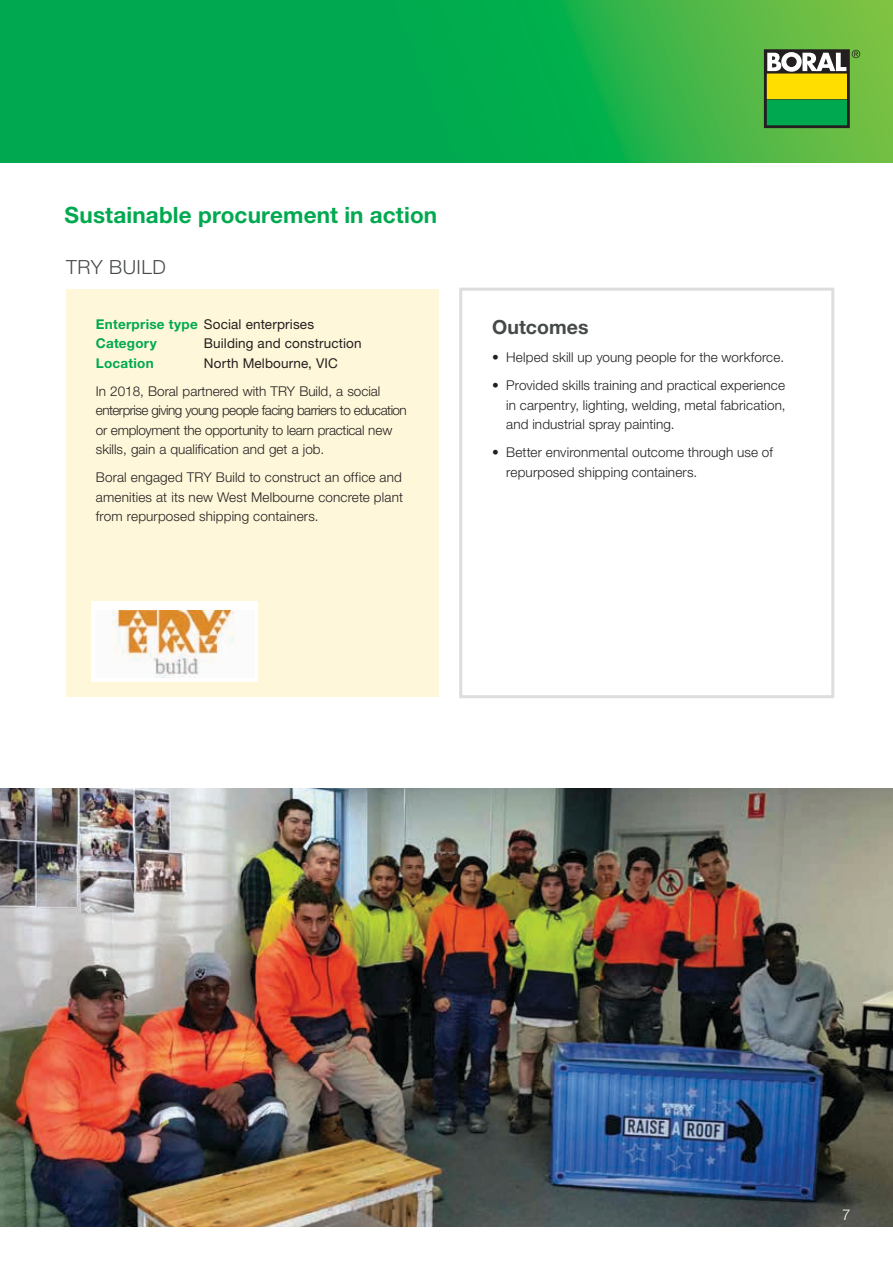
<style>
.page{position:relative;width:893px;height:1263px;background:#fff}
.page>*{position:absolute;margin:0;border:0;box-sizing:border-box;transform-origin:0 0}
.t1{font:700 22.5px "Helvetica Neue LT Std";letter-spacing:.005em;color:#00a94f}
.t2{font:700 19.5px "Helvetica Neue LT Std";letter-spacing:.005em;color:#46494a}
.t3{font:300 19.5px "Helvetica Neue LT Std";letter-spacing:.025em;color:#46494a}
.t4{font:300 15px "Helvetica Neue LT Std";color:#fff}
.t5{font:300 13.5px/19.5px "Helvetica Neue LT Std";color:#231f20;text-align:justify}
.t6{font:300 13.5px/19.5px "Helvetica Neue LT Std";letter-spacing:-.02em;color:#231f20}
.t7{font:700 13.5px/19.5px "Helvetica Neue LT Std";letter-spacing:.015em;color:#00a94f}
.t8{font:13.5px "Helvetica Neue LT Std";letter-spacing:.01em;color:#231f20}
.s1{font-weight:400;color:#231f20}
</style>
<div class="page">
<div style="left:459px;top:288px;width:375px;height:410px;border:3px solid #dcddde"></div>
<svg style="left:0;top:0;width:893px;height:163px;background:#17ae4c"></svg>
<svg style="left:766px;top:52px;width:81px;height:74px"></svg>
<div style="left:764px;top:50px;width:85px;height:78px;border:1px solid #231f20"></div>
<div style="left:767px;top:74px;width:79px;height:25px;background:#ffde00"></div>
<div style="left:767px;top:100px;width:79px;height:25px;background:#00a94f"></div>
<svg style="left:767px;top:52px;width:79px;height:20px"></svg>
<svg style="left:852px;top:50px;width:8px;height:8px"></svg>
<img style="left:0;top:788px;width:893px;height:438px">
<div style="left:66px;top:289px;width:372px;height:408px;background:#fff7d9"></div>
<div style="left:92px;top:601px;width:166px;height:81px;background:#fff"></div>
<img style="left:112px;top:610px;width:123px;height:67px">
<h1 class="t1" style="left:65px;top:201px;width:374px">Sustainable procurement in action</h1>
<h2 class="t3" style="left:66px;top:255px;width:101px">TRY BUILD</h2>
<p class="t7" style="left:96px;top:314px;width:220px">Enterprise type <span class="s1">Social enterprises<br></span>Category</p>
<p class="t8" style="left:204px;top:335px;width:159px">Building and construction</p>
<p class="t7" style="left:96px;top:353px;width:59px">Location</p>
<p class="t8" style="left:204px;top:355px;width:135px">North Melbourne, VIC</p>
<p class="t6" style="left:96px;top:381px;width:312px">In 2018, Boral partnered with TRY Build, a social enterprise giving young people facing barriers to education or employment the opportunity to learn practical new skills, gain a qualification and get a job.</p>
<p class="t5" style="left:96px;top:467px;width:309px">Boral engaged TRY Build to construct an office and amenities at its new West Melbourne concrete plant from repurposed shipping containers.</p>
<h2 class="t2" style="left:492px;top:315px;width:98px">Outcomes</h2>
<p class="t5" style="left:492px;top:347px;width:294px">• Helped skill up young people for the workforce.</p>
<p class="t5" style="left:506px;top:375px;width:281px;text-indent:-14px">• Provided skills training and practical experience in carpentry, lighting, welding, metal fabrication, and industrial spray painting.</p>
<p class="t5" style="left:506px;top:442px;width:268px;text-indent:-14px">• Better environmental outcome through use of repurposed shipping containers.</p>
<p class="t4" style="left:842px;top:1206px;width:10px">7</p>
</div>
